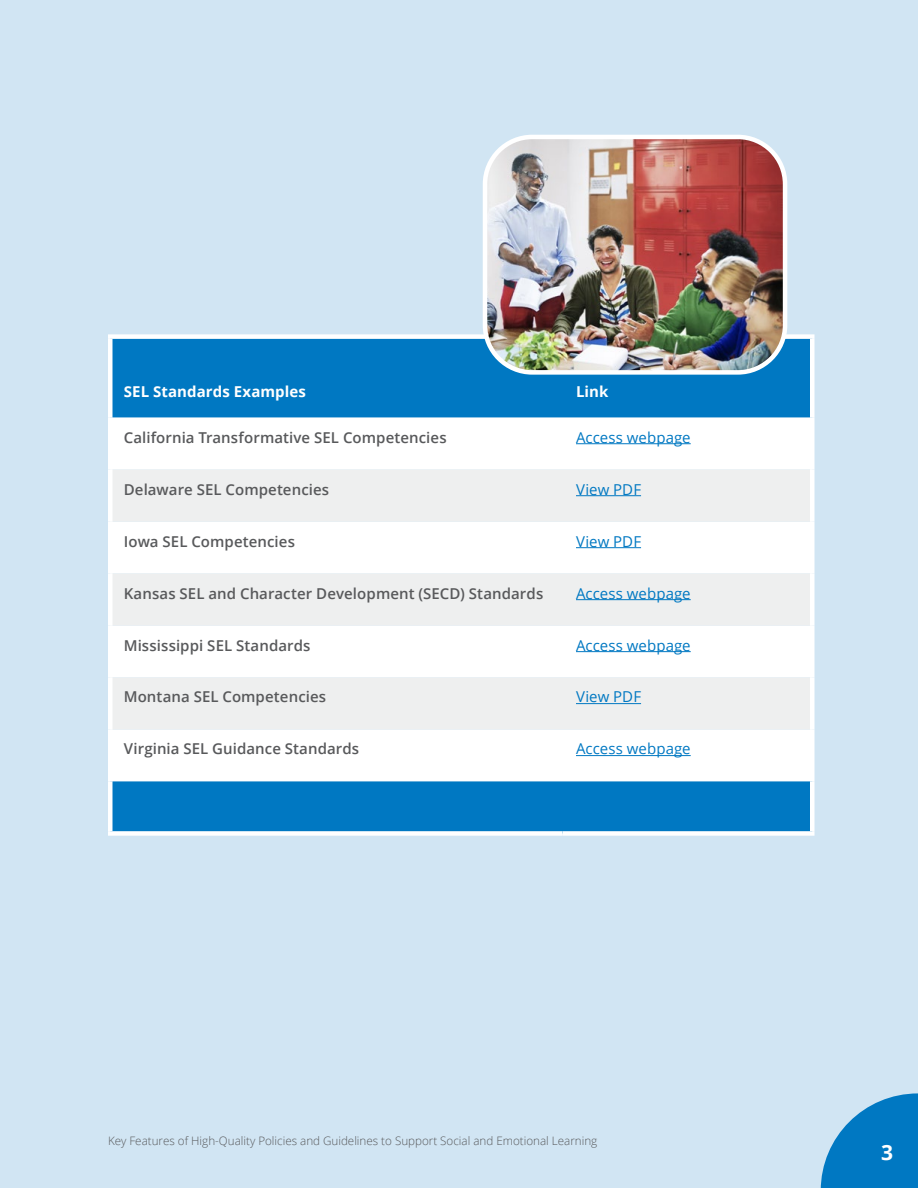
<style>
.page{position:relative;width:918px;height:1188px;background:#d1e5f3}
.page>*{position:absolute;margin:0;border:0;box-sizing:border-box;transform-origin:0 0}
.t1{font:700 21px "Open Sans";color:#fff}
.t2{font:600 15px "Open Sans";letter-spacing:.005em;color:#58595b}
.t3{font:15px "Open Sans";letter-spacing:.005em;color:#0078c2}
.t4{font:700 15px "Open Sans";letter-spacing:.005em;color:#fff}
.t5{font:300 11.7px "Open Sans";color:#58595b}
</style>
<div class="page">
<div style="left:112px;top:339px;width:698px;height:79px;background:#0078c2"></div>
<div style="left:112px;top:418px;width:698px;height:363px;background:#fff"></div>
<svg style="left:112px;top:470px;width:698px;height:259px;background:#f4f5f5"></svg>
<div style="left:112px;top:781px;width:698px;height:50px;background:#0078c2"></div>
<div style="left:108px;top:334px;width:454px;height:5px;background:#fff"></div>
<hr style="left:108px;top:339px;width:4px;height:79px;background:#fff">
<div style="left:562px;top:334px;width:252px;height:5px;background:#fff"></div>
<hr style="left:810px;top:339px;width:4px;height:79px;background:#fff">
<hr style="left:108px;top:418px;width:4px;height:52px;background:#fff">
<hr style="left:810px;top:418px;width:4px;height:52px;background:#fff">
<hr style="left:108px;top:470px;width:4px;height:52px;background:#fff">
<hr style="left:810px;top:470px;width:4px;height:52px;background:#fff">
<hr style="left:108px;top:522px;width:4px;height:52px;background:#fff">
<hr style="left:810px;top:522px;width:4px;height:52px;background:#fff">
<hr style="left:108px;top:574px;width:4px;height:52px;background:#fff">
<hr style="left:810px;top:574px;width:4px;height:52px;background:#fff">
<hr style="left:108px;top:626px;width:4px;height:52px;background:#fff">
<hr style="left:810px;top:626px;width:4px;height:52px;background:#fff">
<hr style="left:108px;top:678px;width:4px;height:51px;background:#fff">
<hr style="left:810px;top:678px;width:4px;height:51px;background:#fff">
<hr style="left:108px;top:729px;width:4px;height:52px;background:#fff">
<hr style="left:810px;top:729px;width:4px;height:52px;background:#fff">
<hr style="left:108px;top:781px;width:4px;height:50px;background:#fff">
<hr style="left:810px;top:781px;width:4px;height:50px;background:#fff">
<div style="left:108px;top:831px;width:454px;height:5px;background:#fff"></div>
<div style="left:562px;top:831px;width:252px;height:5px;background:#fff"></div>
<hr style="left:576px;top:443px;width:115px;height:1px;background:#0078c2">
<hr style="left:576px;top:495px;width:65px;height:1px;background:#0078c2">
<hr style="left:576px;top:547px;width:65px;height:1px;background:#0078c2">
<hr style="left:576px;top:599px;width:115px;height:1px;background:#0078c2">
<hr style="left:576px;top:651px;width:115px;height:1px;background:#0078c2">
<hr style="left:576px;top:703px;width:65px;height:1px;background:#0078c2">
<hr style="left:576px;top:755px;width:115px;height:1px;background:#0078c2">
<img style="left:485px;top:140px;width:300px;height:232px">
<div style="left:483px;top:135px;width:304px;height:240px;border:4px solid #fff;border-radius:47px"></div>
<svg style="left:821px;top:1093px;width:97px;height:95px"></svg>
<p class="t4" style="left:124px;top:381px;width:184px">SEL Standards Examples</p>
<p class="t4" style="left:576px;top:381px;width:34px">Link</p>
<p class="t2" style="left:124px;top:427px;width:324px">California Transformative SEL Competencies</p>
<p class="t3" style="left:576px;top:427px;width:116px">Access webpage</p>
<p class="t2" style="left:124px;top:479px;width:207px">Delaware SEL Competencies</p>
<p class="t3" style="left:576px;top:479px;width:67px">View PDF</p>
<p class="t2" style="left:124px;top:531px;width:173px">Iowa SEL Competencies</p>
<p class="t3" style="left:576px;top:531px;width:67px">View PDF</p>
<p class="t2" style="left:124px;top:583px;width:421px">Kansas SEL and Character Development (SECD) Standards</p>
<p class="t3" style="left:576px;top:583px;width:116px">Access webpage</p>
<p class="t2" style="left:124px;top:635px;width:188px">Mississippi SEL Standards</p>
<p class="t3" style="left:576px;top:635px;width:116px">Access webpage</p>
<p class="t2" style="left:124px;top:687px;width:204px">Montana SEL Competencies</p>
<p class="t3" style="left:576px;top:687px;width:67px">View PDF</p>
<p class="t2" style="left:124px;top:739px;width:237px">Virginia SEL Guidance Standards</p>
<p class="t3" style="left:576px;top:739px;width:116px">Access webpage</p>
<p class="t5" style="left:108px;top:1133px;width:491px">Key Features of High-Quality Policies and Guidelines to Support Social and Emotional Learning</p>
<h1 class="t1" style="left:881px;top:1137px;width:13px">3</h1>
</div>
